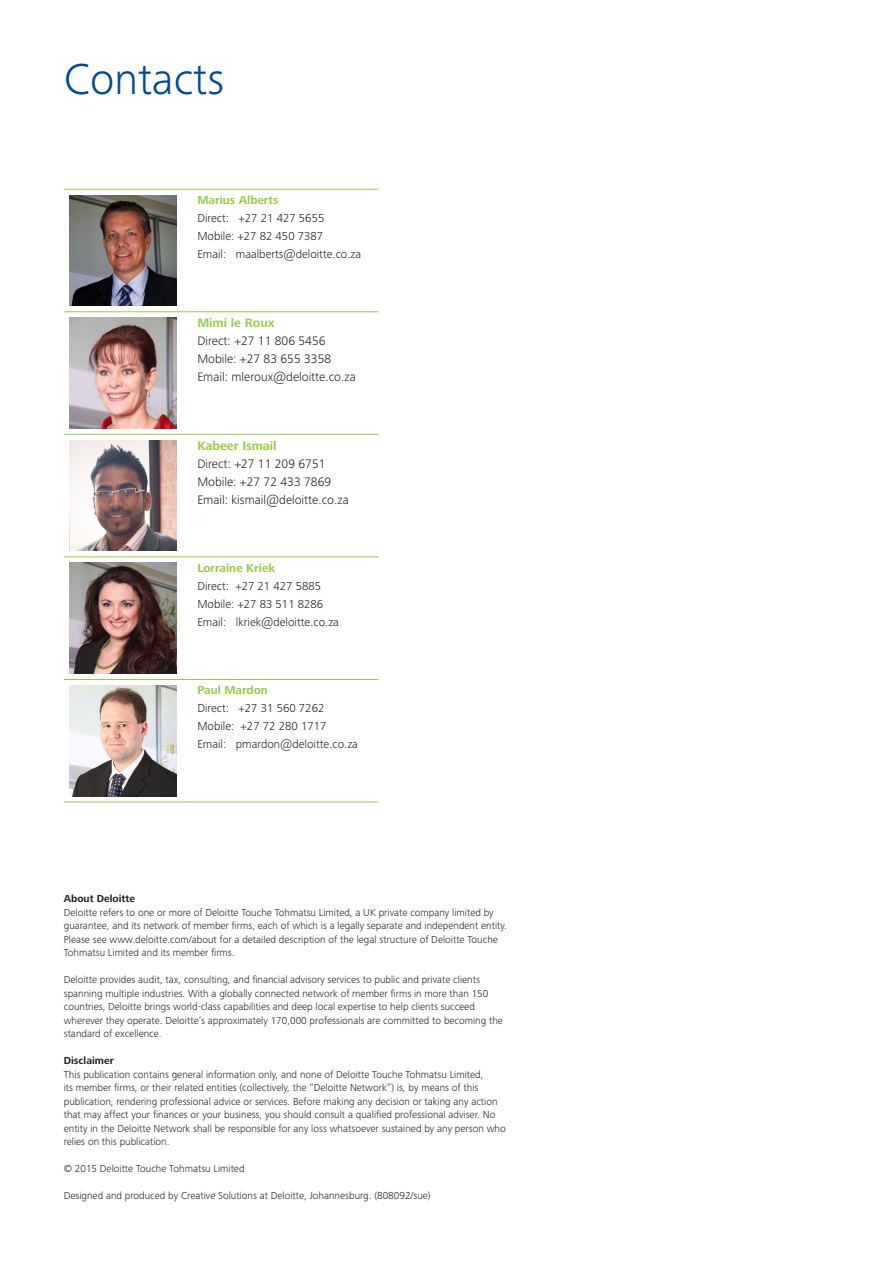
<style>
.page{position:relative;width:893px;height:1263px;background:#fff}
.page>*{position:absolute;margin:0;border:0;box-sizing:border-box;transform-origin:0 0}
.Newhead{font:300 45px "Frutiger Next Pro";color:#014a94}
.Body_copy{font:300 12.75px "Frutiger Next Pro";color:#231f20}
.B_-_Subhead{font:700 12.75px "Frutiger Next Pro";color:#97ca49}
.Body_copy-2{font:300 12px "Frutiger Next Pro";color:#231f20}
.B_-_Subhead-2{font:700 12px "Frutiger Next Pro";color:#97ca49}
.t1{font:300 10.5px/13.5px "Frutiger Next Pro";color:#231f20}
.t2{font:700 10.5px "Frutiger Next Pro";color:#231f20}
</style>
<div class="page">
<hr style="left:64px;top:189px;width:127px;height:1px;background:#97ca49">
<hr style="left:191px;top:189px;width:187px;height:1px;background:#97ca49">
<hr style="left:64px;top:311px;width:127px;height:1px;background:#97ca49">
<hr style="left:191px;top:311px;width:187px;height:1px;background:#97ca49">
<hr style="left:64px;top:434px;width:127px;height:1px;background:#97ca49">
<hr style="left:191px;top:434px;width:187px;height:1px;background:#97ca49">
<hr style="left:64px;top:556px;width:127px;height:1px;background:#97ca49">
<hr style="left:191px;top:556px;width:187px;height:1px;background:#97ca49">
<hr style="left:64px;top:679px;width:127px;height:1px;background:#97ca49">
<hr style="left:191px;top:679px;width:187px;height:1px;background:#97ca49">
<hr style="left:64px;top:802px;width:127px;height:1px;background:#97ca49">
<hr style="left:191px;top:802px;width:187px;height:1px;background:#97ca49">
<img style="left:70px;top:195px;width:106px;height:111px">
<img style="left:70px;top:318px;width:106px;height:110px">
<img style="left:70px;top:440px;width:106px;height:111px">
<img style="left:70px;top:563px;width:106px;height:110px">
<img style="left:70px;top:685px;width:106px;height:111px">
<p class="Newhead" style="left:64px;top:53px;width:162px">Contacts</p>
<p class="B_-_Subhead-2" style="left:197px;top:193px;width:83px">Marius Alberts</p>
<p class="Body_copy-2" style="left:197px;top:211px;width:129px">Direct: +27 21 427 5655</p>
<p class="Body_copy-2" style="left:197px;top:229px;width:127px">Mobile: +27 82 450 7387</p>
<p class="Body_copy-2" style="left:197px;top:247px;width:165px">Email: maalberts@deloitte.co.za</p>
<p class="B_-_Subhead" style="left:197px;top:315px;width:79px">Mimi le Roux</p>
<p class="Body_copy" style="left:197px;top:333px;width:130px">Direct: +27 11 806 5456</p>
<p class="Body_copy" style="left:197px;top:351px;width:135px">Mobile: +27 83 655 3358</p>
<p class="Body_copy" style="left:197px;top:369px;width:160px">Email: mleroux@deloitte.co.za</p>
<p class="B_-_Subhead" style="left:197px;top:438px;width:81px">Kabeer Ismail</p>
<p class="Body_copy" style="left:197px;top:456px;width:130px">Direct: +27 11 209 6751</p>
<p class="Body_copy" style="left:197px;top:474px;width:135px">Mobile: +27 72 433 7869</p>
<p class="Body_copy" style="left:197px;top:492px;width:153px">Email: kismail@deloitte.co.za</p>
<p class="B_-_Subhead-2" style="left:197px;top:561px;width:79px">Lorraine Kriek</p>
<p class="Body_copy-2" style="left:197px;top:579px;width:125px">Direct: +27 21 427 5885</p>
<p class="Body_copy-2" style="left:197px;top:597px;width:127px">Mobile: +27 83 511 8286</p>
<p class="Body_copy-2" style="left:197px;top:615px;width:143px">Email: lkriek@deloitte.co.za</p>
<p class="B_-_Subhead-2" style="left:197px;top:683px;width:72px">Paul Mardon</p>
<p class="Body_copy-2" style="left:197px;top:701px;width:129px">Direct: +27 31 560 7262</p>
<p class="Body_copy-2" style="left:197px;top:719px;width:131px">Mobile: +27 72 280 1717</p>
<p class="Body_copy-2" style="left:197px;top:737px;width:162px">Email: pmardon@deloitte.co.za</p>
<p class="t2" style="left:64px;top:893px;width:73px">About Deloitte</p>
<p class="t1" style="left:64px;top:905px;width:445px">Deloitte refers to one or more of Deloitte Touche Tohmatsu Limited, a UK private company limited by guarantee, and its network of member firms, each of which is a legally separate and independent entity.<br>Please see www.deloitte.com/about for a detailed description of the legal structure of Deloitte Touche Tohmatsu Limited and its member firms.</p>
<p class="t1" style="left:64px;top:973px;width:441px">Deloitte provides audit, tax, consulting, and financial advisory services to public and private clients spanning multiple industries. With a globally connected network of member firms in more than 150 countries, Deloitte brings world-class capabilities and deep local expertise to help clients succeed wherever they operate. Deloitte’s approximately 170,000 professionals are committed to becoming the standard of excellence.</p>
<p class="t2" style="left:64px;top:1055px;width:51px">Disclaimer</p>
<p class="t1" style="left:64px;top:1067px;width:443px">This publication contains general information only, and none of Deloitte Touche Tohmatsu Limited,<br>its member firms, or their related entities (collectively, the “Deloitte Network”) is, by means of this publication, rendering professional advice or services. Before making any decision or taking any action that may affect your finances or your business, you should consult a qualified professional adviser. No entity in the Deloitte Network shall be responsible for any loss whatsoever sustained by any person who relies on this publication.</p>
<p class="t1" style="left:64px;top:1162px;width:182px">© 2015 Deloitte Touche Tohmatsu Limited</p>
<p class="t1" style="left:64px;top:1189px;width:368px">Designed and produced by Creative Solutions at Deloitte, Johannesburg. (808092/sue)</p>
</div>
